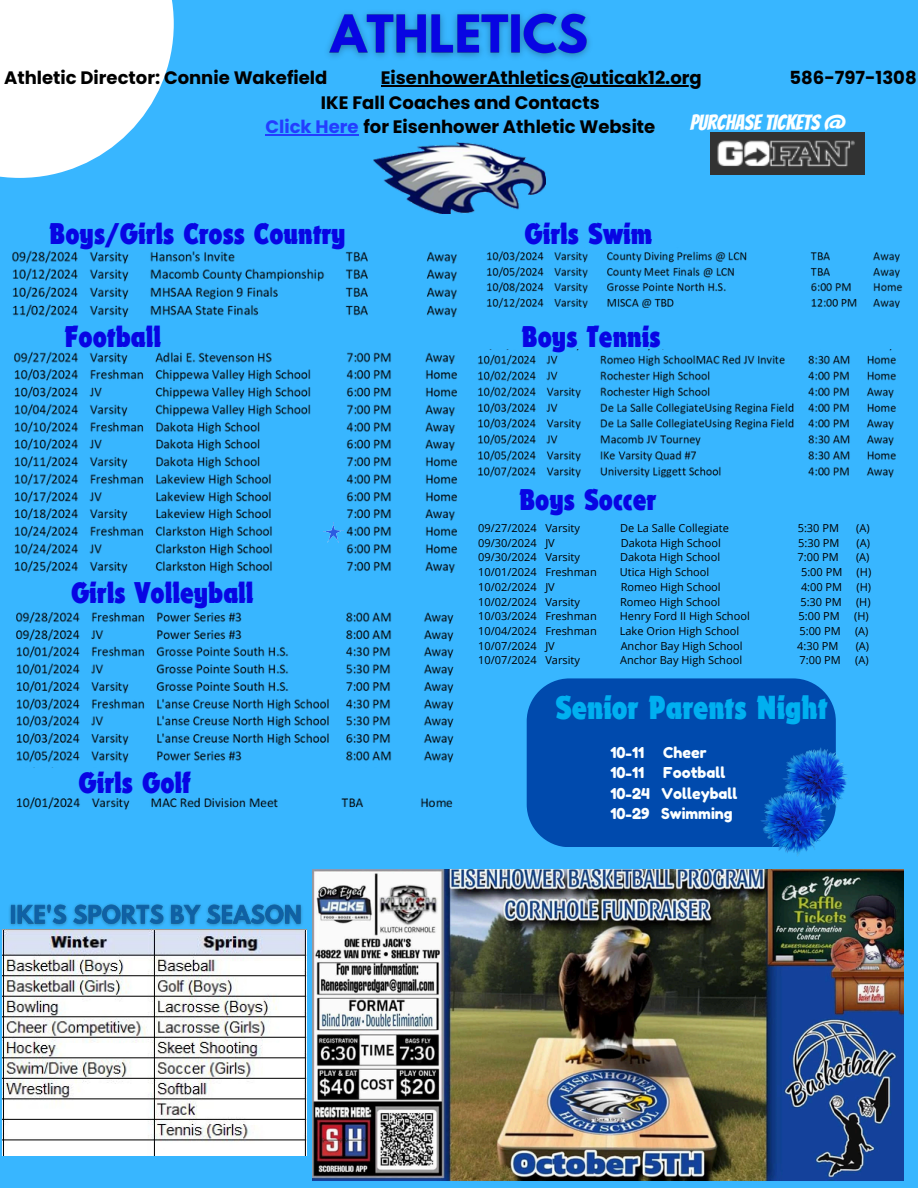
<style>
.page{position:relative;width:918px;height:1188px;background:#38b6ff}
.page>*{position:absolute;margin:0;border:0;box-sizing:border-box;transform-origin:0 0}
.t1{font:700 condensed 34.5px "Dynamo Com";color:#00b0f0}
.t2{font:700 condensed 31.05px "Dynamo Com";color:#0805e3}
.t3{font:21.45px "Bangers";color:#fcffff}
.t4{font:700 18px/24.8px "Poppins";color:#000;text-align:center}
.t5{font:15px/20.4px "Fredoka One";color:#fcffff}
.t6{font:10.95px "Open Sans";color:#000}
.s1{color:#233dff}
</style>
<div class="page">
<svg style="left:0;top:0;width:174px;height:178px;fill:#fff"></svg>
<img style="left:327px;top:12px;width:263px;height:46px">
<hr style="left:381px;top:85px;width:321px;height:1px;background:#000">
<hr style="left:265px;top:135px;width:51px;height:1px;background:#233dff">
<hr style="left:316px;top:135px;width:43px;height:1px;background:#233dff">
<img style="left:373px;top:143px;width:172px;height:71px">
<img style="left:711px;top:132px;width:154px;height:42px">
<img style="left:3px;top:930px;width:304px;height:226px">
<img style="left:12px;top:250px;width:445px;height:68px">
<img style="left:478px;top:350px;width:418px;height:128px">
<img style="left:16px;top:797px;width:437px;height:13px">
<img style="left:487px;top:251px;width:416px;height:56px">
<img style="left:16px;top:612px;width:438px;height:156px">
<div style="left:527px;top:678px;width:309px;height:169px;background:#004aad;border-radius:43px"></div>
<img style="left:783px;top:747px;width:65px;height:68px">
<img style="left:761px;top:789px;width:65px;height:67px">
<img style="left:4px;top:904px;width:303px;height:29px">
<img style="left:14px;top:352px;width:443px;height:221px">
<img style="left:323px;top:522px;width:21px;height:22px">
<img style="left:312px;top:870px;width:592px;height:310px">
<h5 class="t4" style="left:4px;top:65px;width:325px">Athletic Director: Connie Wakefield</h5>
<h3 class="t4" style="left:381px;top:65px;width:322px">EisenhowerAthletics@uticak12.org</h3>
<h3 class="t4" style="left:790px;top:65px;width:129px">586-797-1308</h3>
<h3 class="t4" style="left:265px;top:90px;width:392px">IKE Fall Coaches and Contacts<br><span class="s1">Click Here</span> for Eisenhower Athletic Website</h3>
<p class="t3" style="left:690px;top:111px;width:157px">PURCHASE TICKETS @</p>
<h2 class="t2" style="left:50px;top:216px;width:298px">Boys/Girls Cross Country</h2>
<p class="t2" style="left:525px;top:216px;width:129px">Girls Swim</p>
<p class="t2" style="left:65px;top:318px;width:98px">Football</p>
<h2 class="t2" style="left:522px;top:318px;width:140px">Boys Tennis</h2>
<p class="t2" style="left:71px;top:575px;width:184px">Girls Volleyball</p>
<p class="t2" style="left:79px;top:765px;width:114px">Girls Golf</p>
<p class="t2" style="left:519px;top:481px;width:138px">Boys Soccer</p>
<p class="t6" style="left:478px;top:520px;width:103px">09/27/2024 Varsity</p>
<p class="t6" style="left:620px;top:520px;width:110px">De La Salle Collegiate</p>
<p class="t6" style="left:798px;top:520px;width:43px">5:30 PM</p>
<p class="t6" style="left:856px;top:520px;width:15px">(A)</p>
<p class="t6" style="left:478px;top:535px;width:78px">09/30/2024 JV</p>
<p class="t6" style="left:621px;top:535px;width:102px">Dakota High School</p>
<p class="t6" style="left:798px;top:535px;width:43px">5:30 PM</p>
<p class="t6" style="left:857px;top:535px;width:15px">(A)</p>
<p class="t6" style="left:478px;top:550px;width:103px">09/30/2024 Varsity</p>
<h6 class="t6" style="left:620px;top:550px;width:102px">Dakota High School</h6>
<h6 class="t6" style="left:798px;top:550px;width:43px">7:00 PM</h6>
<h6 class="t6" style="left:856px;top:550px;width:15px">(A)</h6>
<h6 class="t6" style="left:478px;top:564px;width:60px">10/01/2024</h6>
<h2 class="t6" style="left:545px;top:564px;width:53px">Freshman</h2>
<h2 class="t6" style="left:620px;top:564px;width:91px">Utica High School</h2>
<h2 class="t6" style="left:801px;top:564px;width:43px">5:00 PM</h2>
<h2 class="t6" style="left:857px;top:564px;width:16px">(H)</h2>
<p class="t6" style="left:478px;top:579px;width:78px">10/02/2024 JV</p>
<p class="t6" style="left:621px;top:579px;width:102px">Romeo High School</p>
<p class="t6" style="left:801px;top:579px;width:43px">4:00 PM</p>
<p class="t6" style="left:857px;top:579px;width:16px">(H)</p>
<p class="t6" style="left:478px;top:594px;width:103px">10/02/2024 Varsity</p>
<p class="t6" style="left:620px;top:594px;width:102px">Romeo High School</p>
<p class="t6" style="left:800px;top:594px;width:43px">5:30 PM</p>
<p class="t6" style="left:856px;top:594px;width:16px">(H)</p>
<p class="t6" style="left:478px;top:609px;width:60px">10/03/2024</p>
<p class="t6" style="left:545px;top:609px;width:53px">Freshman</p>
<p class="t6" style="left:620px;top:609px;width:132px">Henry Ford II High School</p>
<p class="t6" style="left:799px;top:609px;width:43px">5:00 PM</p>
<p class="t6" style="left:854px;top:609px;width:16px">(H)</p>
<p class="t6" style="left:478px;top:623px;width:120px">10/04/2024 Freshman</p>
<p class="t6" style="left:620px;top:623px;width:121px">Lake Orion High School</p>
<p class="t6" style="left:799px;top:623px;width:43px">5:00 PM</p>
<p class="t6" style="left:855px;top:623px;width:15px">(A)</p>
<p class="t6" style="left:478px;top:638px;width:78px">10/07/2024 JV</p>
<p class="t6" style="left:621px;top:638px;width:124px">Anchor Bay High School</p>
<p class="t6" style="left:797px;top:638px;width:43px">4:30 PM</p>
<p class="t6" style="left:856px;top:638px;width:15px">(A)</p>
<p class="t6" style="left:478px;top:653px;width:103px">10/07/2024 Varsity</p>
<p class="t6" style="left:620px;top:653px;width:124px">Anchor Bay High School</p>
<p class="t6" style="left:800px;top:653px;width:43px">7:00 PM</p>
<p class="t6" style="left:855px;top:653px;width:15px">(A)</p>
<p class="t1" style="left:556px;top:688px;width:273px">Senior Parents Night</p>
<p class="t5" style="left:610px;top:742px;width:35px">10-11</p>
<p class="t5" style="left:663px;top:742px;width:45px">Cheer</p>
<p class="t5" style="left:610px;top:763px;width:35px">10-11</p>
<p class="t5" style="left:610px;top:763px;width:129px;text-indent:53px">Football<br>10-24 Volleyball<br>10-29</p>
<h2 class="t5" style="left:661px;top:804px;width:73px">Swimming</h2>
</div>
